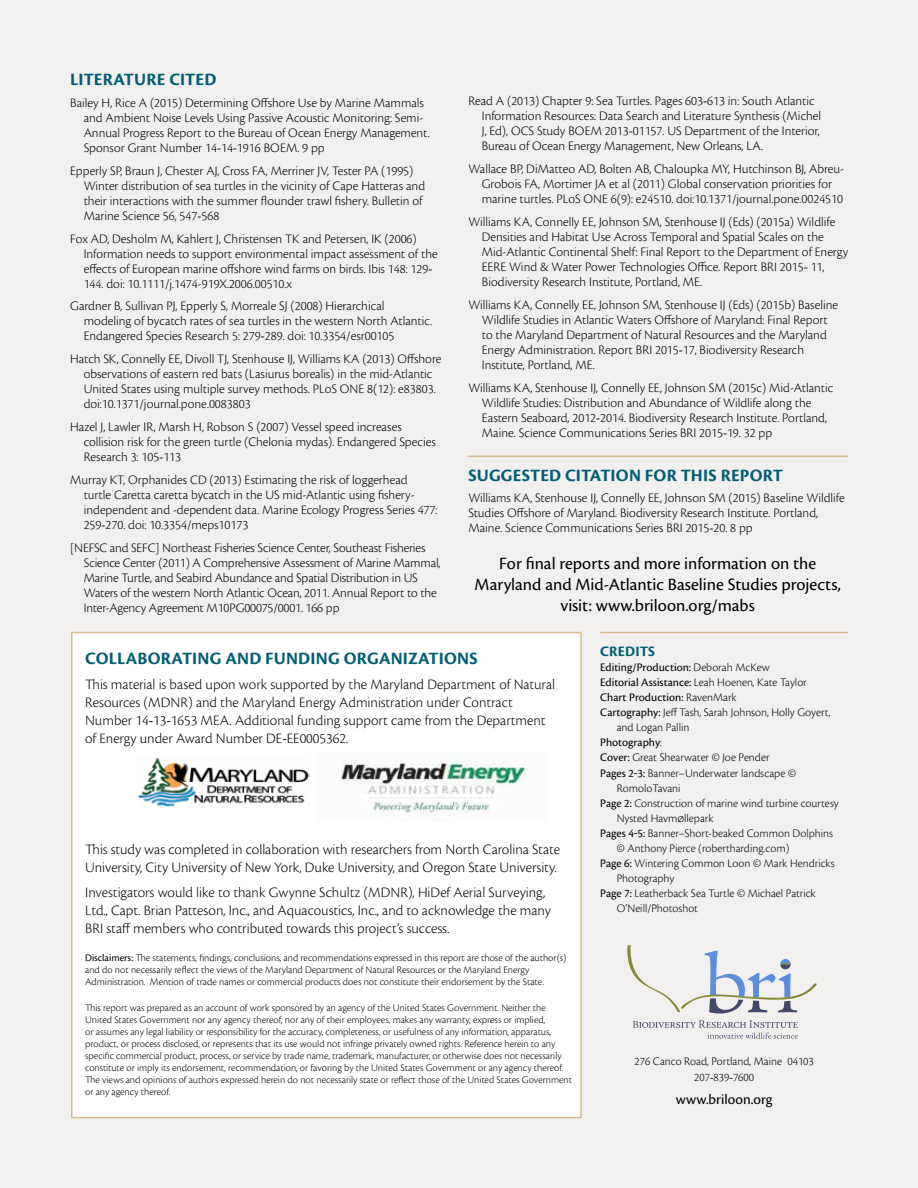
<style>
.page{position:relative;width:918px;height:1188px;background:#f1f0ee}
.page>*{position:absolute;margin:0;border:0;box-sizing:border-box;transform-origin:0 0}
.t1{font:18px/21px "Cronos Pro";color:#000;text-align:center}
.t2{font:700 18px "Cronos Pro";letter-spacing:.01em;color:#035d75}
.t3{font:300 15px/18px "Cronos Pro";color:#000}
.t4{font:15px "Cronos Pro";color:#000}
.t5{font:700 15px "Cronos Pro";letter-spacing:.005em;color:#035d75}
.t6{font:300 13.5px/15px "Cronos Pro";color:#000}
.t7{font:300 12px/16.5px "Cronos Pro";color:#000;text-align:center}
.t8{font:12px "Cronos Pro";color:#000}
.t9{font:300 10.5px/12px "Cronos Pro";color:#000}
.s1{font-family:"Legacy Serif ITC Std";font-weight:400}
.s2{font-weight:300}
.s3{font-weight:400}
.s4{font-family:"Myriad Pro";font-weight:400;font-stretch:condensed;font-size:13.5px}
</style>
<div class="page">
<svg style="left:627px;top:945px;width:190px;height:94px"></svg>
<div style="left:71px;top:632px;width:511px;height:486px;background:#fff;border:2px solid #d7ba90"></div>
<img style="left:335px;top:758px;width:192px;height:59px">
<img style="left:138px;top:758px;width:171px;height:49px">
<hr style="left:600px;top:632px;width:248px;height:1px;background:#d7ba90">
<hr style="left:468px;top:456px;width:380px;height:1px;background:#d7ba90">
<h1 class="t2" style="left:70px;top:69px;width:148px">LITERATURE CITED</h1>
<p class="t6" style="left:84px;top:95px;width:348px;text-indent:-14px">Bailey H, Rice A (2015) Determining Offshore Use by Marine Mammals and Ambient Noise Levels Using Passive Acoustic Monitoring: Semi-Annual Progress Report to the Bureau of Ocean Energy Management.<br>Sponsor Grant Number 14<span class="s1">-</span>14<span class="s1">-</span>1916 BOEM. 9 pp</p>
<p class="t6" style="left:84px;top:163px;width:343px;text-indent:-14px">Epperly SP, Braun J, Chester AJ, Cross FA, Merriner JV, Tester PA (1995)<br>Winter distribution of sea turtles in the vicinity of Cape Hatteras and their interactions with the summer flounder trawl fishery. Bulletin of Marine Science 56, 547<span class="s1">-</span>568</p>
<p class="t6" style="left:84px;top:231px;width:356px;text-indent:-14px">Fox AD, Desholm M, Kahlert J, Christensen TK and Petersen, IK (2006)<br>Information needs to support environmental impact assessment of the effects of European marine offshore wind farms on birds. Ibis 148: 129<span class="s1">- </span>144. doi: 10.1111/j.1474-919X.2006.00510.x</p>
<p class="t6" style="left:84px;top:299px;width:350px;text-indent:-14px">Gardner B, Sullivan PJ, Epperly S, Morreale SJ (2008) Hierarchical modeling of bycatch rates of sea turtles in the western North Atlantic.<br>Endangered Species Research 5: 279<span class="s1">-</span>289. doi: 10.3354/esr00105</p>
<p class="t6" style="left:84px;top:351px;width:359px;text-indent:-14px">Hatch SK, Connelly EE, Divoll TJ, Stenhouse IJ, Williams KA (2013) Offshore observations of eastern red bats (Lasiurus borealis) in the mid-Atlantic United States using multiple survey methods. PLoS ONE 8(12): e83803. doi:10.1371/journal.pone.0083803</p>
<p class="t6" style="left:84px;top:419px;width:354px;text-indent:-14px">Hazel J, Lawler IR, Marsh H, Robson S (2007) Vessel speed increases collision risk for the green turtle (Chelonia mydas). Endangered Species<br>Research 3: 105<span class="s1">-</span>113</p>
<p class="t6" style="left:84px;top:472px;width:355px;text-indent:-14px">Murray KT, Orphanides CD (2013) Estimating the risk of loggerhead turtle Caretta caretta bycatch in the US mid-Atlantic using fishery&shy;independent and -dependent data. Marine Ecology Progress Series 477:<br>259<span class="s1">-</span>270. doi: 10.3354/meps10173</p>
<p class="t6" style="left:84px;top:540px;width:358px;text-indent:-14px">[NEFSC and SEFC] Northeast Fisheries Science Center, Southeast Fisheries Science Center (2011) A Comprehensive Assessment of Marine Mammal, Marine Turtle, and Seabird Abundance and Spatial Distribution in US Waters of the western North Atlantic Ocean, 2011. Annual Report to the Inter-Agency Agreement M10PG00075/0001. 166 pp</p>
<p class="t6" style="left:482px;top:93px;width:341px;text-indent:-14px">Read A (2013) Chapter 9: Sea Turtles. Pages 603<span class="s1">-</span>613 in: South Atlantic Information Resources: Data Search and Literature Synthesis (Michel J, Ed), OCS Study BOEM 2013<span class="s1">-</span>01157. US Department of the Interior, Bureau of Ocean Energy Management, New Orleans, LA.</p>
<p class="t6" style="left:482px;top:161px;width:364px;text-indent:-14px">Wallace BP, DiMatteo AD, Bolten AB, Chaloupka MY, Hutchinson BJ, Abreu-<br>Grobois FA, Mortimer JA et al (2011) Global conservation priorities for marine turtles. PLoS ONE 6(9): e24510. doi:10.1371/journal.pone.0024510</p>
<p class="t6" style="left:482px;top:214px;width:368px;text-indent:-14px">Williams KA, Connelly EE, Johnson SM, Stenhouse IJ (Eds) (2015a) Wildlife Densities and Habitat Use Across Temporal and Spatial Scales on the Mid-Atlantic Continental Shelf: Final Report to the Department of Energy EERE Wind &amp; Water Power Technologies Office. Report BRI 2015<span class="s1">-</span> 11, Biodiversity Research Institute, Portland, ME.</p>
<p class="t6" style="left:482px;top:297px;width:358px;text-indent:-14px">Williams KA, Connelly EE, Johnson SM, Stenhouse IJ (Eds) (2015b) Baseline Wildlife Studies in Atlantic Waters Offshore of Maryland: Final Report to the Maryland Department of Natural Resources and the Maryland Energy Administration. Report BRI 2015<span class="s1">-</span>17, Biodiversity Research Institute, Portland, ME.</p>
<p class="t6" style="left:482px;top:380px;width:353px;text-indent:-14px">Williams KA, Stenhouse IJ, Connelly EE, Johnson SM (2015c) Mid-Atlantic Wildlife Studies: Distribution and Abundance of Wildlife along the Eastern Seaboard, 2012<span class="s1">-</span>2014. Biodiversity Research Institute. Portland, Maine. Science Communications Series BRI 2015<span class="s1">-</span>19. 32 pp</p>
<h1 class="t2" style="left:468px;top:465px;width:316px">SUGGESTED CITATION FOR THIS REPORT</h1>
<p class="t6" style="left:468px;top:491px;width:378px">Williams KA, Stenhouse IJ, Connelly EE, Johnson SM (2015) Baseline Wildlife<br>Studies Offshore of Maryland. Biodiversity Research Institute. Portland,<br>Maine. Science Communications Series BRI 2015<span class="s1">-</span>20. 8 pp</p>
<h1 class="t1" style="left:475px;top:553px;width:368px">For final reports and more information on the<br>Maryland and Mid-Atlantic Baseline Studies projects, visit: www.briloon.org/mabs</h1>
<p class="t5" style="left:600px;top:643px;width:56px">CREDITS</p>
<p class="t8" style="left:600px;top:661px;width:171px">Editing/Production: <span class="s2">Deborah McKew</span></p>
<p class="t7" style="left:600px;top:674px;width:208px"><span class="s3">Editorial Assistance:</span> Leah Hoenen, Kate Taylor</p>
<p class="t8" style="left:600px;top:691px;width:138px">Chart Production: <span class="s2">RavenMark</span></p>
<p class="t7" style="left:600px;top:704px;width:232px"><span class="s3">Cartography:</span> Jeff Tash, Sarah Johnson, Holly Goyert,</p>
<p class="t7" style="left:617px;top:719px;width:74px">and Logan Pallin</p>
<p class="t8" style="left:600px;top:736px;width:63px">Photography<span class="s2">:</span></p>
<p class="t7" style="left:600px;top:749px;width:171px"><span class="s3">Cover:</span> Great Shearwater © Joe Pender</p>
<p class="t7" style="left:600px;top:765px;width:197px"><span class="s3">Pages 2</span><span class="s4">-</span><span class="s3">3:</span> Banner–Underwater landscape ©</p>
<p class="t7" style="left:617px;top:780px;width:65px">RomoloTavani</p>
<p class="t7" style="left:600px;top:795px;width:240px"><span class="s3">Page 2:</span> Construction of marine wind turbine courtesy</p>
<p class="t7" style="left:617px;top:810px;width:98px">Nysted HavmØllepark</p>
<p class="t7" style="left:600px;top:825px;width:234px"><span class="s3">Pages 4</span><span class="s4">-</span><span class="s3">5:</span> Banner–Short-beaked Common Dolphins</p>
<p class="t7" style="left:617px;top:840px;width:174px">© Anthony Pierce (robertharding.com)</p>
<p class="t7" style="left:600px;top:855px;width:236px"><span class="s3">Page 6:</span> Wintering Common Loon © Mark Hendricks</p>
<p class="t7" style="left:617px;top:870px;width:59px">Photography</p>
<p class="t7" style="left:600px;top:885px;width:217px"><span class="s3">Page 7:</span> Leatherback Sea Turtle © Michael Patrick</p>
<p class="t7" style="left:617px;top:900px;width:83px">O’Neill/Photoshot</p>
<h1 class="t2" style="left:85px;top:648px;width:394px">COLLABORATING AND FUNDING ORGANIZATIONS</h1>
<p class="t3" style="left:85px;top:675px;width:471px">This material is based upon work supported by the Maryland Department of Natural Resources (MDNR) and the Maryland Energy Administration under Contract Number 14<span class="s1">-</span>13<span class="s1">-</span>1653 MEA. Additional funding support came from the Department of Energy under Award Number DE<span class="s1">-</span>EE0005362.</p>
<p class="t3" style="left:85px;top:840px;width:476px">This study was completed in collaboration with researchers from North Carolina State<br>University, City University of New York, Duke University, and Oregon State University.</p>
<p class="t3" style="left:85px;top:884px;width:467px">Investigators would like to thank Gwynne Schultz (MDNR), HiDef Aerial Surveying,<br>Ltd., Capt. Brian Patteson, Inc., and Aquacoustics, Inc., and to acknowledge the many<br>BRI staff members who contributed towards this project’s success.</p>
<p class="t9" style="left:85px;top:952px;width:483px"><span class="s3">Disclaimers:</span> The statements, findings, conclusions, and recommendations expressed in this report are those of the author(s) and do not necessarily reflect the views of the Maryland Department of Natural Resources or the Maryland Energy<br>Administration. Mention of trade names or commercial products does not constitute their endorsement by the State.</p>
<p class="t9" style="left:85px;top:1001px;width:488px">This report was prepared as an account of work sponsored by an agency of the United States Government. Neither the United States Government nor any agency thereof, nor any of their employees, makes any warranty, express or implied,<br>or assumes any legal liability or responsibility for the accuracy, completeness, or usefulness of any information, apparatus, product, or process disclosed, or represents that its use would not infringe privately owned rights. Reference herein to any specific commercial product, process, or service by trade name, trademark, manufacturer, or otherwise does not necessarily constitute or imply its endorsement, recommendation, or favoring by the United States Government or any agency thereof.<br>The views and opinions of authors expressed herein do not necessarily state or reflect those of the United States Government or any agency thereof.</p>
<p class="t7" style="left:635px;top:1053px;width:181px">276 Canco Road, Portland, Maine 04103<br>207<span class="s1">-</span>839<span class="s1">-</span>7600</p>
<p class="t4" style="left:676px;top:1091px;width:98px">www.briloon.org</p>
</div>
